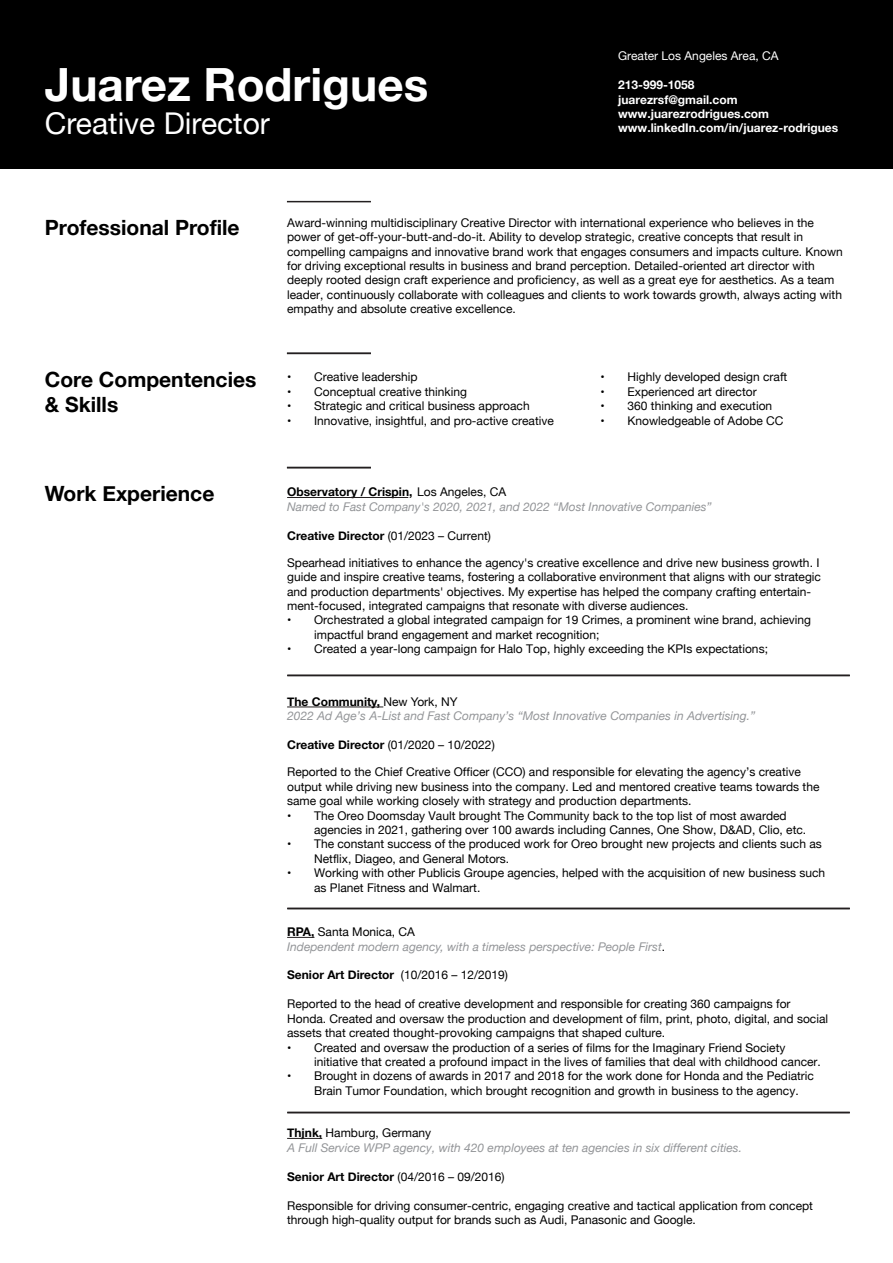
<style>
.page{position:relative;width:893px;height:1263px;background:#fff}
.page>*{position:absolute;margin:0;border:0;box-sizing:border-box;transform-origin:0 0}
.t1{font:700 45.75px "Helvetica Neue";color:#fff}
.t2{font:30px "Helvetica Neue";color:#fff}
.t3{font:700 21px/25.2px "Helvetica Neue";color:#000}
.t4{font:12px/14.4px "Helvetica Neue";color:#000}
.t5{font:italic 12px/14.4px "Helvetica Neue";color:#939598}
.t6{font:700 12px/14.4px "Helvetica Neue";color:#fff}
.t7{font:700 12px "Helvetica Neue";color:#000}
.t8{font:12px "Helvetica Neue";color:#fff}
.s1{font-weight:700;font-style:normal;color:#000}
.s2{font-style:normal;color:#000}
.s3{font-weight:700}
.s4{font-weight:400}
</style>
<div class="page">
<div style="left:0;top:0;width:893px;height:168px;background:#000"></div>
<hr style="left:287px;top:201px;width:84px;height:1px;background:#231f20">
<hr style="left:287px;top:707px;width:96px;height:1px;background:#231f20">
<svg style="left:287px;top:937px;width:27px;height:1px"></svg>
<hr style="left:287px;top:1138px;width:35px;height:1px;background:#231f20">
<hr style="left:287px;top:353px;width:84px;height:1px;background:#231f20">
<hr style="left:287px;top:467px;width:84px;height:1px;background:#231f20">
<hr style="left:287px;top:908px;width:563px;height:1px;background:#231f20">
<hr style="left:287px;top:1112px;width:563px;height:1px;background:#231f20">
<hr style="left:287px;top:497px;width:121px;height:1px;background:#231f20">
<hr style="left:287px;top:675px;width:563px;height:1px;background:#231f20">
<h1 class="t1" style="left:45px;top:49px;width:385px">Juarez Rodrigues</h1>
<h2 class="t2" style="left:45px;top:101px;width:227px">Creative Director</h2>
<p class="t8" style="left:618px;top:47px;width:162px">Greater Los Angeles Area, CA</p>
<p class="t6" style="left:618px;top:78px;width:222px">213-999-1058<br>juarezrsf@gmail.com www.juarezrodrigues.com www.linkedIn.com/in/juarez-rodrigues</p>
<h3 class="t3" style="left:45px;top:215px;width:196px">Professional Profile</h3>
<p class="t4" style="left:287px;top:216px;width:557px">Award-winning multidisciplinary Creative Director with international experience who believes in the power of get-off-your-butt-and-do-it. Ability to develop strategic, creative concepts that result in compelling campaigns and innovative brand work that engages consumers and impacts culture. Known for driving exceptional results in business and brand perception. Detailed-oriented art director with deeply rooted design craft experience and proficiency, as well as a great eye for aesthetics. As a team leader, continuously collaborate with colleagues and clients to work towards growth, always acting with empathy and absolute creative excellence.</p>
<h3 class="t3" style="left:45px;top:367px;width:213px">Core Compentencies &amp; Skills</h3>
<p class="t4" style="left:287px;top:371px;width:132px">• Creative leadership</p>
<p class="t4" style="left:287px;top:385px;width:181px">• Conceptual creative thinking</p>
<p class="t4" style="left:287px;top:399px;width:244px">• Strategic and critical business approach</p>
<p class="t4" style="left:287px;top:414px;width:268px">• Innovative, insightful, and pro-active creative</p>
<p class="t4" style="left:601px;top:371px;width:188px">• Highly developed design craft</p>
<p class="t4" style="left:601px;top:385px;width:158px">• Experienced art director</p>
<p class="t4" style="left:601px;top:399px;width:173px">• 360 thinking and execution</p>
<p class="t4" style="left:601px;top:414px;width:184px">• Knowledgeable of Adobe CC</p>
<h3 class="t3" style="left:45px;top:481px;width:171px">Work Experience</h3>
<p class="t5" style="left:287px;top:485px;width:426px"><span class="s1">Observatory / Crispin,</span> <span class="s2">Los Angeles, CA<br></span>Named to Fast Company's 2020, 2021, and 2022 “Most Innovative Companies”</p>
<p class="t4" style="left:287px;top:529px;width:205px"><span class="s3">Creative Director</span> (01/2023 – Current)</p>
<p class="t4" style="left:287px;top:556px;width:535px">Spearhead initiatives to enhance the agency's creative excellence and drive new business growth. I guide and inspire creative teams, fostering a collaborative environment that aligns with our strategic and production departments' objectives. My expertise has helped the company crafting entertain&shy;ment-focused, integrated campaigns that resonate with diverse audiences.</p>
<p class="t4" style="left:314px;top:614px;width:498px;text-indent:-27px">• Orchestrated a global integrated campaign for 19 Crimes, a prominent wine brand, achieving impactful brand engagement and market recognition;</p>
<p class="t4" style="left:287px;top:642px;width:482px">• Created a year-long campaign for Halo Top, highly exceeding the KPIs expectations;</p>
<p class="t5" style="left:287px;top:695px;width:470px"><span class="s1">The Community,</span> <span class="s2">New York, NY<br></span>2022 Ad Age’s A-List and Fast Company’s “Most Innovative Companies in Advertising.”</p>
<p class="t4" style="left:287px;top:738px;width:209px"><span class="s3">Creative Director</span> (01/2020 – 10/2022)</p>
<p class="t4" style="left:287px;top:765px;width:534px">Reported to the Chief Creative Officer (CCO) and responsible for elevating the agency’s creative output while driving new business into the company. Led and mentored creative teams towards the same goal while working closely with strategy and production departments.</p>
<p class="t4" style="left:314px;top:809px;width:494px;text-indent:-27px">• The Oreo Doomsday Vault brought The Community back to the top list of most awarded agencies in 2021, gathering over 100 awards including Cannes, One Show, D&amp;AD, Clio, etc.</p>
<p class="t4" style="left:314px;top:837px;width:509px;text-indent:-27px">• The constant success of the produced work for Oreo brought new projects and clients such as<br>Netflix, Diageo, and General Motors.</p>
<p class="t4" style="left:314px;top:866px;width:512px;text-indent:-27px">• Working with other Publicis Groupe agencies, helped with the acquisition of new business such as Planet Fitness and Walmart.</p>
<p class="t5" style="left:287px;top:925px;width:380px"><span class="s1">RPA,</span> <span class="s2">Santa Monica, CA<br></span>Independent modern agency, with a timeless perspective: People First<span class="s2">.</span></p>
<p class="t7" style="left:287px;top:966px;width:222px">Senior Art Director <span class="s4">(10/2016 – 12/2019)</span></p>
<p class="t4" style="left:287px;top:998px;width:543px">Reported to the head of creative development and responsible for creating 360 campaigns for<br>Honda. Created and oversaw the production and development of film, print, photo, digital, and social assets that created thought-provoking campaigns that shaped culture.</p>
<p class="t4" style="left:314px;top:1041px;width:508px;text-indent:-27px">• Created and oversaw the production of a series of films for the Imaginary Friend Society initiative that created a profound impact in the lives of families that deal with childhood cancer.</p>
<p class="t4" style="left:314px;top:1070px;width:501px;text-indent:-27px">• Brought in dozens of awards in 2017 and 2018 for the work done for Honda and the Pediatric<br>Brain Tumor Foundation, which brought recognition and growth in business to the agency.</p>
<p class="t4" style="left:287px;top:1126px;width:146px"><span class="s3">Thjnk,</span> Hamburg, Germany</p>
<p class="t7" style="left:287px;top:1167px;width:219px">Senior Art Director <span class="s4">(04/2016 – 09/2016)</span></p>
<p class="t4" style="left:287px;top:1199px;width:527px">Responsible for driving consumer-centric, engaging creative and tactical application from concept through high-quality output for brands such as Audi, Panasonic and Google.</p>
<p class="t5" style="left:287px;top:1141px;width:456px">A Full Service WPP agency, with 420 employees at ten agencies in six different cities.</p>
</div>
